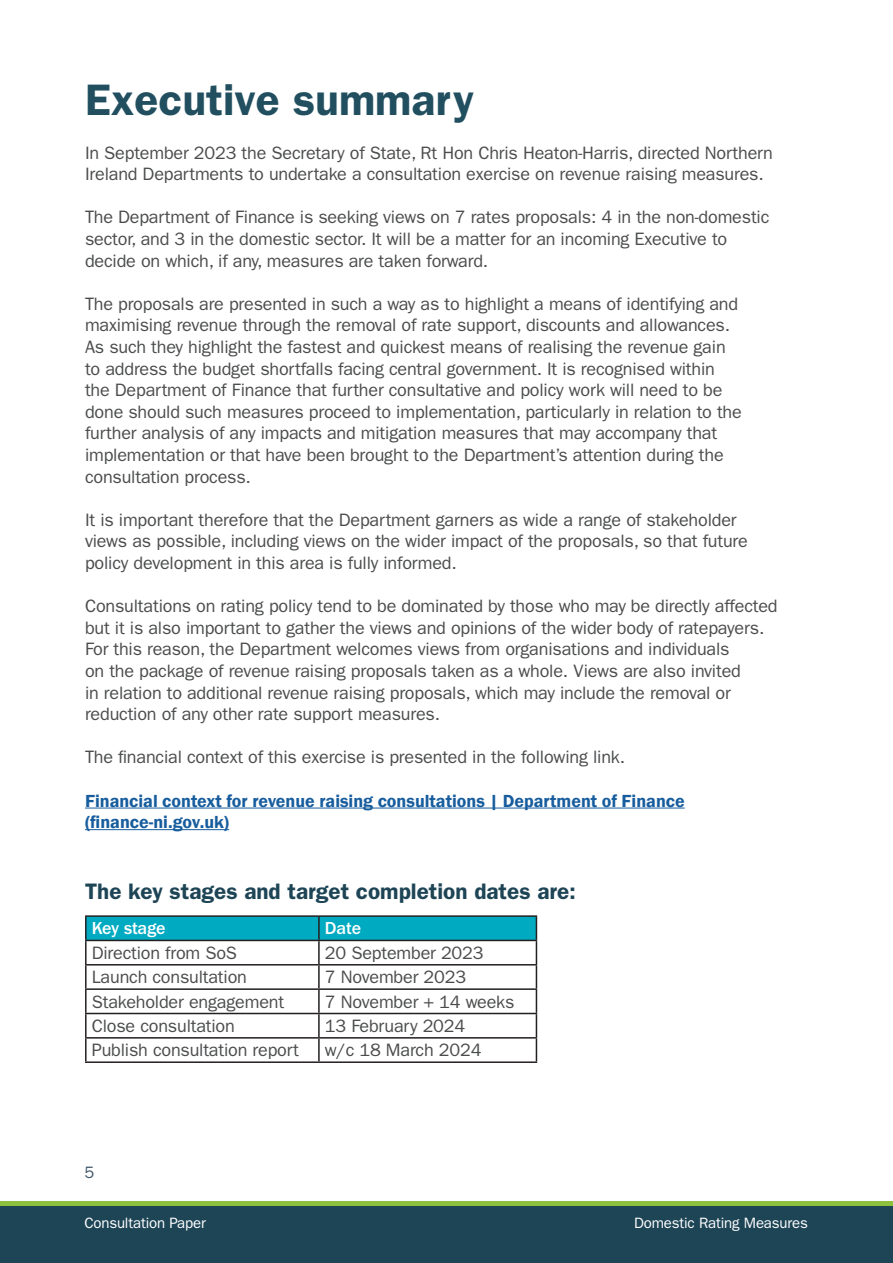
<style>
.page{position:relative;width:893px;height:1263px;background:#fff}
.page>*{position:absolute;margin:0;border:0;box-sizing:border-box;transform-origin:0 0}
.t1{font:600 44.25px "ITC Franklin Gothic Std";color:#214f60}
.t2{font:600 22.5px "ITC Franklin Gothic Std";color:#1e4556}
.t3{font:18px/21.6px "ITC Franklin Gothic Std";letter-spacing:-.01em;color:#4b4c4d}
.t4{font:600 18px "Franklin Gothic";color:#175d9e}
.t5{font:500 18px "ITC Franklin Gothic Std";letter-spacing:-.01em;color:#fff}
.t6{font:16.5px "ITC Franklin Gothic Std";color:#3c5667}
.t7{font:15px "ITC Franklin Gothic Std";letter-spacing:-.01em;color:#fff}
</style>
<div class="page">
<div style="left:0;top:1206px;width:893px;height:57px;background:#1e4556"></div>
<div style="left:0;top:1201px;width:893px;height:5px;background:#8cc03e"></div>
<hr style="left:85px;top:807px;width:600px;height:1px;background:#175d9e">
<hr style="left:85px;top:829px;width:144px;height:1px;background:#175d9e">
<hr style="left:85px;top:915px;width:234px;height:2px;background:#231f20">
<hr style="left:85px;top:917px;width:2px;height:23px;background:#231f20">
<hr style="left:319px;top:915px;width:218px;height:2px;background:#231f20">
<hr style="left:85px;top:940px;width:234px;height:1px;background:#231f20">
<hr style="left:85px;top:941px;width:2px;height:23px;background:#231f20">
<hr style="left:85px;top:964px;width:234px;height:1px;background:#231f20">
<hr style="left:85px;top:965px;width:2px;height:23px;background:#231f20">
<hr style="left:85px;top:988px;width:234px;height:2px;background:#231f20">
<hr style="left:85px;top:990px;width:2px;height:23px;background:#231f20">
<hr style="left:85px;top:1013px;width:234px;height:1px;background:#231f20">
<hr style="left:85px;top:1014px;width:2px;height:23px;background:#231f20">
<hr style="left:85px;top:1037px;width:234px;height:1px;background:#231f20">
<hr style="left:85px;top:1038px;width:2px;height:23px;background:#231f20">
<svg style="left:86px;top:916px;width:451px;height:145px"></svg>
<hr style="left:85px;top:1061px;width:234px;height:2px;background:#231f20">
<hr style="left:319px;top:1061px;width:218px;height:2px;background:#231f20">
<p class="t1" style="left:85px;top:74px;width:390px">Executive summary</p>
<p class="t3" style="left:85px;top:142px;width:689px">In September 2023 the Secretary of State, Rt Hon Chris Heaton-Harris, directed Northern<br>Ireland Departments to undertake a consultation exercise on revenue raising measures.</p>
<p class="t3" style="left:85px;top:207px;width:686px">The Department of Finance is seeking views on 7 rates proposals: 4 in the non-domestic sector, and 3 in the domestic sector. It will be a matter for an incoming Executive to decide on which, if any, measures are taken forward.</p>
<p class="t3" style="left:85px;top:293px;width:658px">The proposals are presented in such a way as to highlight a means of identifying and maximising revenue through the removal of rate support, discounts and allowances.<br>As such they highlight the fastest and quickest means of realising the revenue gain to address the budget shortfalls facing central government. It is recognised within the Department of Finance that further consultative and policy work will need to be done should such measures proceed to implementation, particularly in relation to the further analysis of any impacts and mitigation measures that may accompany that implementation or that have been brought to the Department’s attention during the consultation process.</p>
<p class="t3" style="left:85px;top:509px;width:664px">It is important therefore that the Department garners as wide a range of stakeholder views as possible, including views on the wider impact of the proposals, so that future policy development in this area is fully informed.</p>
<p class="t3" style="left:85px;top:595px;width:694px">Consultations on rating policy tend to be dominated by those who may be directly affected but it is also important to gather the views and opinions of the wider body of ratepayers.<br>For this reason, the Department welcomes views from organisations and individuals<br>on the package of revenue raising proposals taken as a whole. Views are also invited<br>in relation to additional revenue raising proposals, which may include the removal or reduction of any other rate support measures.</p>
<p class="t3" style="left:85px;top:747px;width:541px">The financial context of this exercise is presented in the following link.</p>
<p class="t4" style="left:85px;top:789px;width:601px">Financial context for revenue raising consultations | Department of Finance</p>
<p class="t4" style="left:85px;top:811px;width:146px">(finance-ni.gov.uk)</p>
<p class="t2" style="left:85px;top:877px;width:492px">The key stages and target completion dates are:</p>
<p class="t5" style="left:92px;top:918px;width:75px">Key stage</p>
<p class="t5" style="left:325px;top:918px;width:38px">Date</p>
<p class="t3" style="left:92px;top:942px;width:147px">Direction from SoS</p>
<p class="t3" style="left:325px;top:942px;width:160px">20 September 2023</p>
<p class="t3" style="left:92px;top:966px;width:157px">Launch consultation</p>
<p class="t3" style="left:325px;top:966px;width:143px">7 November 2023</p>
<p class="t3" style="left:92px;top:991px;width:194px">Stakeholder engagement</p>
<p class="t3" style="left:325px;top:991px;width:191px">7 November + 14 weeks</p>
<p class="t3" style="left:92px;top:1015px;width:145px">Close consultation</p>
<p class="t3" style="left:325px;top:1015px;width:142px">13 February 2024</p>
<p class="t3" style="left:92px;top:1039px;width:209px">Publish consultation report</p>
<p class="t3" style="left:325px;top:1039px;width:158px">w/c 18 March 2024</p>
<p class="t6" style="left:84px;top:1163px;width:11px">5</p>
<p class="t7" style="left:84px;top:1214px;width:123px">Consultation Paper</p>
<p class="t7" style="left:634px;top:1214px;width:175px">Domestic Rating Measures</p>
</div>
